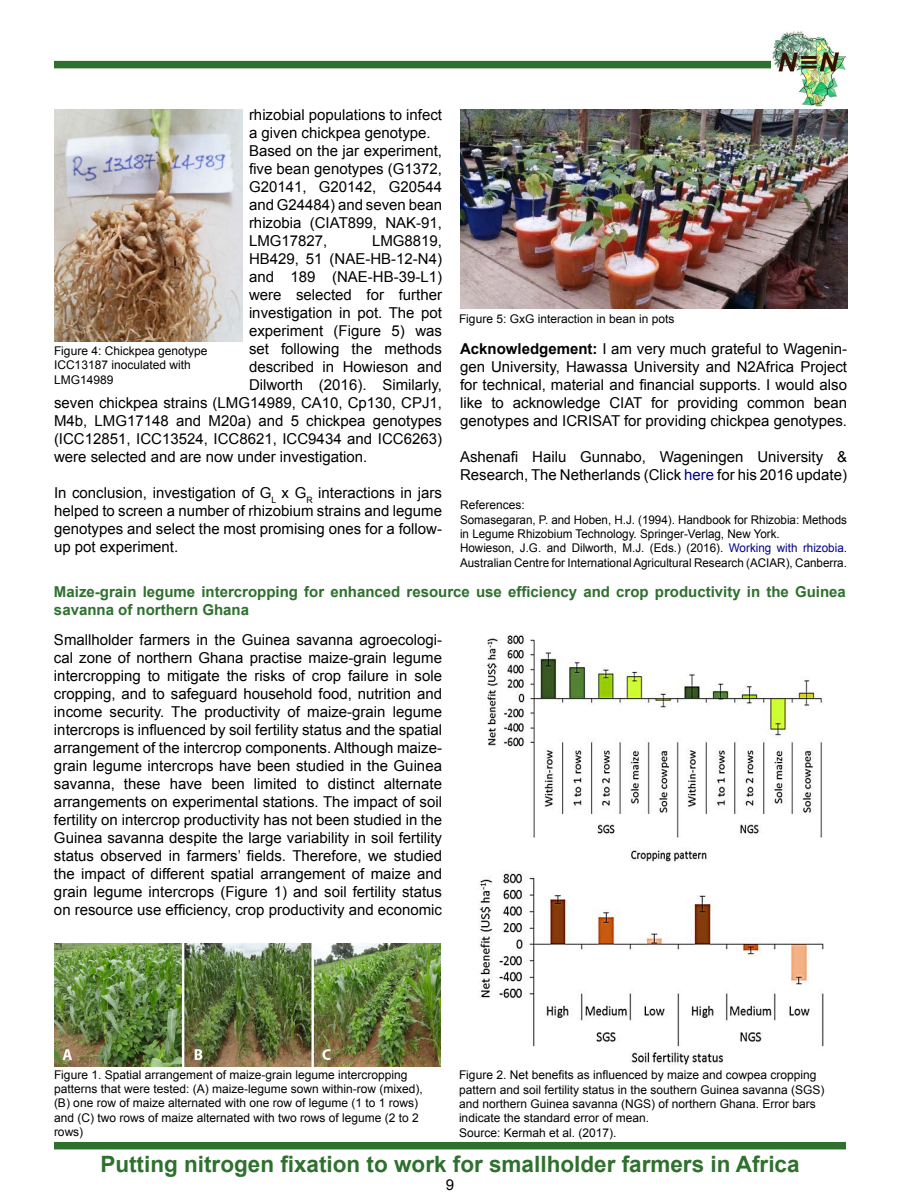
<style>
.page{position:relative;width:900px;height:1200px;background:#fff}
.page>*{position:absolute;margin:0;border:0;box-sizing:border-box;transform-origin:0 0}
.t1{font:700 22.5px "Arial";color:#2e702e}
.t2{font:15px/18px "Arial";color:#000;text-align:justify}
.t3{font:700 15px/18px "Arial";color:#2e702e}
.t4{font:12px/14.4px "Arial";color:#000}
.s1{font-weight:700}
.s2{color:#000385}
</style>
<div class="page">
<div style="left:54px;top:1142px;width:792px;height:7px;background:#2e702e"></div>
<div style="left:54px;top:61px;width:717px;height:7px;background:#2e702e"></div>
<img style="left:772px;top:31px;width:74px;height:76px">
<img style="left:54px;top:943px;width:387px;height:123px">
<img style="left:478px;top:635px;width:346px;height:430px">
<img style="left:460px;top:110px;width:387px;height:198px">
<img style="left:54px;top:109px;width:189px;height:232px">
<p class="t2" style="left:249px;top:106px;width:195px;text-align:left">rhizobial populations to infect a given chickpea genotype.<br>Based on the jar experiment, five bean genotypes (G1372,<br>G20141, G20142, G20544 and G24484) and seven bean rhizobia (CIAT899, NAK-91,<br>LMG17827,</p>
<p class="t2" style="left:372px;top:232px;width:72px">LMG8819,</p>
<p class="t2" style="left:249px;top:250px;width:195px">HB429, 51 (NAE-HB-12-N4)</p>
<p class="t2" style="left:249px;top:268px;width:195px">and 189 (NAE-HB-39-L1)</p>
<p class="t2" style="left:249px;top:286px;width:195px">were selected for further</p>
<p class="t2" style="left:249px;top:304px;width:195px">investigation in pot. The pot</p>
<p class="t2" style="left:249px;top:322px;width:195px">experiment (Figure 5) was</p>
<p class="t2" style="left:249px;top:340px;width:195px">set following the methods</p>
<p class="t2" style="left:249px;top:358px;width:195px">described in Howieson and</p>
<p class="t2" style="left:249px;top:376px;width:195px">Dilworth (2016). Similarly,</p>
<p class="t2" style="left:54px;top:394px;width:390px">seven chickpea strains (LMG14989, CA10, Cp130, CPJ1,</p>
<p class="t2" style="left:54px;top:412px;width:390px">M4b, LMG17148 and M20a) and 5 chickpea genotypes</p>
<p class="t2" style="left:54px;top:430px;width:390px">(ICC12851, ICC13524, ICC8621, ICC9434 and ICC6263)</p>
<p class="t2" style="left:54px;top:448px;width:315px">were selected and are now under investigation.</p>
<p class="t2" style="left:54px;top:484px;width:390px">In conclusion, investigation of G<sub>L</sub> x G<sub>R</sub> interactions in jars helped to screen a number of rhizobium strains and legume genotypes and select the most promising ones for a follow&shy;up pot experiment.</p>
<p class="t4" style="left:459px;top:312px;width:217px">Figure 5: GxG interaction in bean in pots</p>
<p class="t4" style="left:54px;top:344px;width:155px">Figure 4: Chickpea genotype<br>ICC13187 inoculated with<br>LMG14989</p>
<p class="t2" style="left:460px;top:340px;width:388px"><span class="s1">Acknowledgement:</span> I am very much grateful to Wagenin&shy;gen University, Hawassa University and N2Africa Project for technical, material and financial supports. I would also like to acknowledge CIAT for providing common bean genotypes and ICRISAT for providing chickpea genotypes.</p>
<p class="t2" style="left:460px;top:448px;width:389px">Ashenafi Hailu Gunnabo, Wageningen University &amp;<br>Research, The Netherlands (Click <span class="s2">here</span> for his 2016 update)</p>
<p class="t4" style="left:460px;top:498px;width:388px">References:<br>Somasegaran, P. and Hoben, H.J. (1994). Handbook for Rhizobia: Methods in Legume Rhizobium Technology. Springer-Verlag, New York.<br>Howieson, J.G. and Dilworth, M.J. (Eds.) (2016). <span class="s2">Working with rhizobia</span>.<br>Australian Centre for International Agricultural Research (ACIAR), Canberra.</p>
<p class="t3" style="left:54px;top:583px;width:794px">Maize-grain legume intercropping for enhanced resource use efficiency and crop productivity in the Guinea savanna of northern Ghana</p>
<p class="t2" style="left:54px;top:631px;width:390px">Smallholder farmers in the Guinea savanna agroecologi&shy;cal zone of northern Ghana practise maize-grain legume intercropping to mitigate the risks of crop failure in sole cropping, and to safeguard household food, nutrition and income security. The productivity of maize-grain legume intercrops is influenced by soil fertility status and the spatial arrangement of the intercrop components. Although maize&shy;grain legume intercrops have been studied in the Guinea savanna, these have been limited to distinct alternate arrangements on experimental stations. The impact of soil fertility on intercrop productivity has not been studied in the Guinea savanna despite the large variability in soil fertility status observed in farmers’ fields. Therefore, we studied the impact of different spatial arrangement of maize and grain legume intercrops (Figure 1) and soil fertility status on resource use efficiency, crop productivity and economic</p>
<p class="t4" style="left:54px;top:1067px;width:370px">Figure 1. Spatial arrangement of maize-grain legume intercropping patterns that were tested: (A) maize-legume sown within-row (mixed), (B) one row of maize alternated with one row of legume (1 to 1 rows) and (C) two rows of maize alternated with two rows of legume (2 to 2 rows)</p>
<p class="t4" style="left:459px;top:1068px;width:367px">Figure 2. Net benefits as influenced by maize and cowpea cropping pattern and soil fertility status in the southern Guinea savanna (SGS) and northern Guinea savanna (NGS) of northern Ghana. Error bars indicate the standard error of mean.<br>Source: Kermah et al. (2017).</p>
<h1 class="t1" style="left:100px;top:1149px;width:701px">Putting nitrogen fixation to work for smallholder farmers in Africa</h1>
<p class="t2" style="left:446px;top:1176px;width:10px">9</p>
</div>
